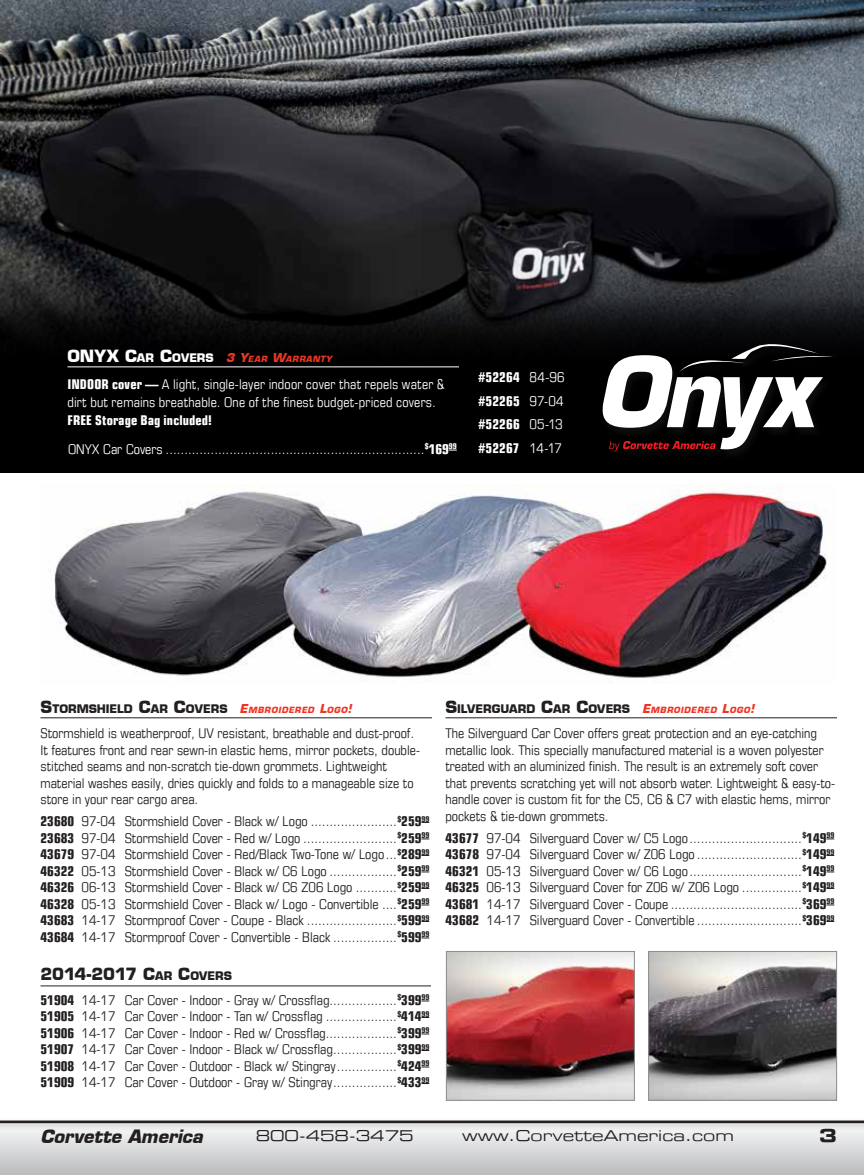
<style>
.page{position:relative;width:864px;height:1175px;background:#fff}
.page>*{position:absolute;margin:0;border:0;box-sizing:border-box;transform-origin:0 0}
.t1{font:italic 700 18px "Eurostile LT";color:#231f20}
.t2{font:18px "Eurostile LT Bold Extended Two";color:#231f20}
.t3{font:700 16.5px "Eurostile LT";letter-spacing:-.02em;color:#231f20}
.t4{font:15px "Eurostile LT Extended Two";color:#231f20}
.t5{font:condensed 13.5px/16.5px "Eurostile LT";color:#231f20;text-align:justify}
.t6{font:condensed 13.5px/18px "Eurostile LT";letter-spacing:.01em;color:#fff}
.t7{font:700 condensed 13.5px/23.4px "Eurostile LT";letter-spacing:.01em;color:#fff;text-align:justify}
.t8{font:700 11.55px "Eurostile LT";color:#231f20}
.t9{font:italic 700 8.4px "Eurostile LT";letter-spacing:.06em;color:#ee3524}
.s1{font-style:normal;font-size:16.5px;color:#fff}
.s2{font-style:normal;font-size:11.55px;color:#fff}
.s3{font-size:12px}
.s4{font-weight:700}
.s5{font-weight:400}
.s6{font-size:16.5px}
.s7{font-style:italic;font-size:12px;color:#ee3524}
.s8{font-style:italic;font-size:8.4px;color:#ee3524}
.s9{font-size:11.55px}
</style>
<div class="page">
<svg style="left:0;top:1130px;width:864px;height:44px;background:#d6d7d8"></svg>
<div style="left:0;top:1117px;width:864px;height:13px;background:#231f20;opacity:.25"></div>
<svg style="left:0;top:1120px;width:864px;height:3px;background:#494647"></svg>
<div style="left:0;top:0;width:864px;height:472px;background:#000"></div>
<img style="left:50px;top:485px;width:777px;height:193px">
<hr style="left:40px;top:717px;width:392px;height:1px;background:#231f20">
<hr style="left:446px;top:717px;width:391px;height:1px;background:#231f20">
<hr style="left:40px;top:985px;width:391px;height:1px;background:#231f20">
<img style="left:650px;top:953px;width:185px;height:145px">
<div style="left:648px;top:951px;width:189px;height:149px;border:1px solid #8a8c8e"></div>
<img style="left:448px;top:953px;width:185px;height:145px">
<div style="left:446px;top:951px;width:189px;height:149px;border:1px solid #8a8c8e"></div>
<img style="left:0;top:0;width:864px;height:368px">
<div style="left:600px;top:344px;width:244px;height:119px;background:#000"></div>
<div style="left:651px;top:443px;width:16px;height:17px;background:#040303"></div>
<svg style="left:599px;top:342px;width:238px;height:109px"></svg>
<hr style="left:68px;top:366px;width:391px;height:1px;background:#fff">
<p class="t9" style="left:68px;top:353px;width:266px"><span class="s1">ONYX C</span><span class="s2">AR</span> <span class="s1">C</span><span class="s2">OVERS</span> <span class="s3">3 Y</span>EAR <span class="s3">W</span>ARRANTY</p>
<p class="t6" style="left:68px;top:375px;width:378px"><span class="s4">INDOOR cover —</span> A light, single-layer indoor cover that repels water &amp; dirt but remains breathable. One of the finest budget-priced covers.</p>
<p class="t7" style="left:68px;top:408px;width:146px">FREE Storage Bag included!</p>
<p class="t7" style="left:479px;top:366px;width:88px">#52264 <span class="s5">84-96 </span>#52265 <span class="s5">97-04 </span>#52266 <span class="s5">05-13</span></p>
<p class="t6" style="left:68px;top:440px;width:390px">ONYX Car Covers .....................................................................<sup>$</sup><span class="s4">169</span><sup>99</sup></p>
<p class="t7" style="left:479px;top:436px;width:85px">#52267 <span class="s5">14-17</span></p>
<p class="t8" style="left:40px;top:701px;width:313px"><span class="s6">S</span>TORMSHIELD <span class="s6">C</span>AR <span class="s6">C</span>OVERS <span class="s7">E</span><span class="s8">MBROIDERED</span> <span class="s7">L</span><span class="s8">OGO</span><span class="s7">!</span></p>
<p class="t5" style="left:40px;top:725px;width:381px;text-align:left">Stormshield is weatherproof, UV resistant, breathable and dust-proof.<br>It features front and rear sewn-in elastic hems, mirror pockets, double&shy;stitched seams and non-scratch tie-down grommets. Lightweight material washes easily, dries quickly and folds to a manageable size to store in your rear cargo area.</p>
<p class="t5" style="left:40px;top:813px;width:390px"><span class="s4">23680</span> 97-04 Stormshield Cover - Black w/ Logo .......................<sup>$</sup><span class="s4">259</span><sup>99<br></sup><span class="s4">23683</span> 97-04 Stormshield Cover - Red w/ Logo .........................<sup>$</sup><span class="s4">259</span><sup>99<br></sup><span class="s4">43679</span> 97-04 Stormshield Cover - Red/Black Two-Tone w/ Logo...<sup>$</sup><span class="s4">289</span><sup>99<br></sup><span class="s4">46322</span> 05-13 Stormshield Cover - Black w/ C6 Logo ..................<sup>$</sup><span class="s4">259</span><sup>99<br></sup><span class="s4">46326</span> 06-13 Stormshield Cover - Black w/ C6 Z06 Logo ...........<sup>$</sup><span class="s4">259</span><sup>99<br></sup><span class="s4">46328</span> 05-13 Stormshield Cover - Black w/ Logo - Convertible ....<sup>$</sup><span class="s4">259</span><sup>99<br></sup><span class="s4">43683</span> 14-17 Stormproof Cover - Coupe - Black ........................<sup>$</sup><span class="s4">599</span><sup>99<br></sup><span class="s4">43684</span> 14-17 Stormproof Cover - Convertible - Black .................<sup>$</sup><span class="s4">599</span><sup>99</sup></p>
<p class="t3" style="left:40px;top:963px;width:193px">2014-2017 C<span class="s9">AR</span> C<span class="s9">OVERS</span></p>
<p class="t5" style="left:40px;top:991px;width:390px"><span class="s4">51904</span> 14-17 Car Cover - Indoor - Gray w/ Crossflag..................<sup>$</sup><span class="s4">399</span><sup>99<br></sup><span class="s4">51905</span> 14-17 Car Cover - Indoor - Tan w/ Crossflag ...................<sup>$</sup><span class="s4">414</span><sup>99<br></sup><span class="s4">51906</span> 14-17 Car Cover - Indoor - Red w/ Crossflag...................<sup>$</sup><span class="s4">399</span><sup>99<br></sup><span class="s4">51907</span> 14-17 Car Cover - Indoor - Black w/ Crossflag.................<sup>$</sup><span class="s4">399</span><sup>99<br></sup><span class="s4">51908</span> 14-17 Car Cover - Outdoor - Black w/ Stingray................<sup>$</sup><span class="s4">424</span><sup>99<br></sup><span class="s4">51909</span> 14-17 Car Cover - Outdoor - Gray w/ Stingray.................<sup>$</sup><span class="s4">433</span><sup>99</sup></p>
<p class="t8" style="left:446px;top:701px;width:310px"><span class="s6">S</span>ILVERGUARD <span class="s6">C</span>AR <span class="s6">C</span>OVERS <span class="s7">E</span><span class="s8">MBROIDERED</span> <span class="s7">L</span><span class="s8">OGO</span><span class="s7">!</span></p>
<p class="t5" style="left:446px;top:725px;width:391px;text-align:left">The Silverguard Car Cover offers great protection and an eye-catching metallic look. This specially manufactured material is a woven polyester treated with an aluminized finish. The result is an extremely soft cover that prevents scratching yet will not absorb water. Lightweight &amp; easy-to&shy;handle cover is custom fit for the C5, C6 &amp; C7 with elastic hems, mirror pockets &amp; tie-down grommets.</p>
<p class="t5" style="left:446px;top:829px;width:390px"><span class="s4">43677</span> 97-04 Silverguard Cover w/ C5 Logo..............................<sup>$</sup><span class="s4">149</span><sup>99<br></sup><span class="s4">43678</span> 97-04 Silverguard Cover w/ Z06 Logo ............................<sup>$</sup><span class="s4">149</span><sup>99<br></sup><span class="s4">46321</span> 05-13 Silverguard Cover w/ C6 Logo..............................<sup>$</sup><span class="s4">149</span><sup>99<br></sup><span class="s4">46325</span> 06-13 Silverguard Cover for Z06 w/ Z06 Logo ................<sup>$</sup><span class="s4">149</span><sup>99<br></sup><span class="s4">43681</span> 14-17 Silverguard Cover - Coupe ...................................<sup>$</sup><span class="s4">369</span><sup>99<br></sup><span class="s4">43682</span> 14-17 Silverguard Cover - Convertible ............................<sup>$</sup><span class="s4">369</span><sup>99</sup></p>
<h1 class="t1" style="left:40px;top:1124px;width:164px">Corvette America</h1>
<p class="t4" style="left:256px;top:1125px;width:159px">800-458-3475</p>
<p class="t4" style="left:462px;top:1125px;width:273px">www.CorvetteAmerica.com</p>
<h1 class="t2" style="left:819px;top:1123px;width:19px">3</h1>
</div>
